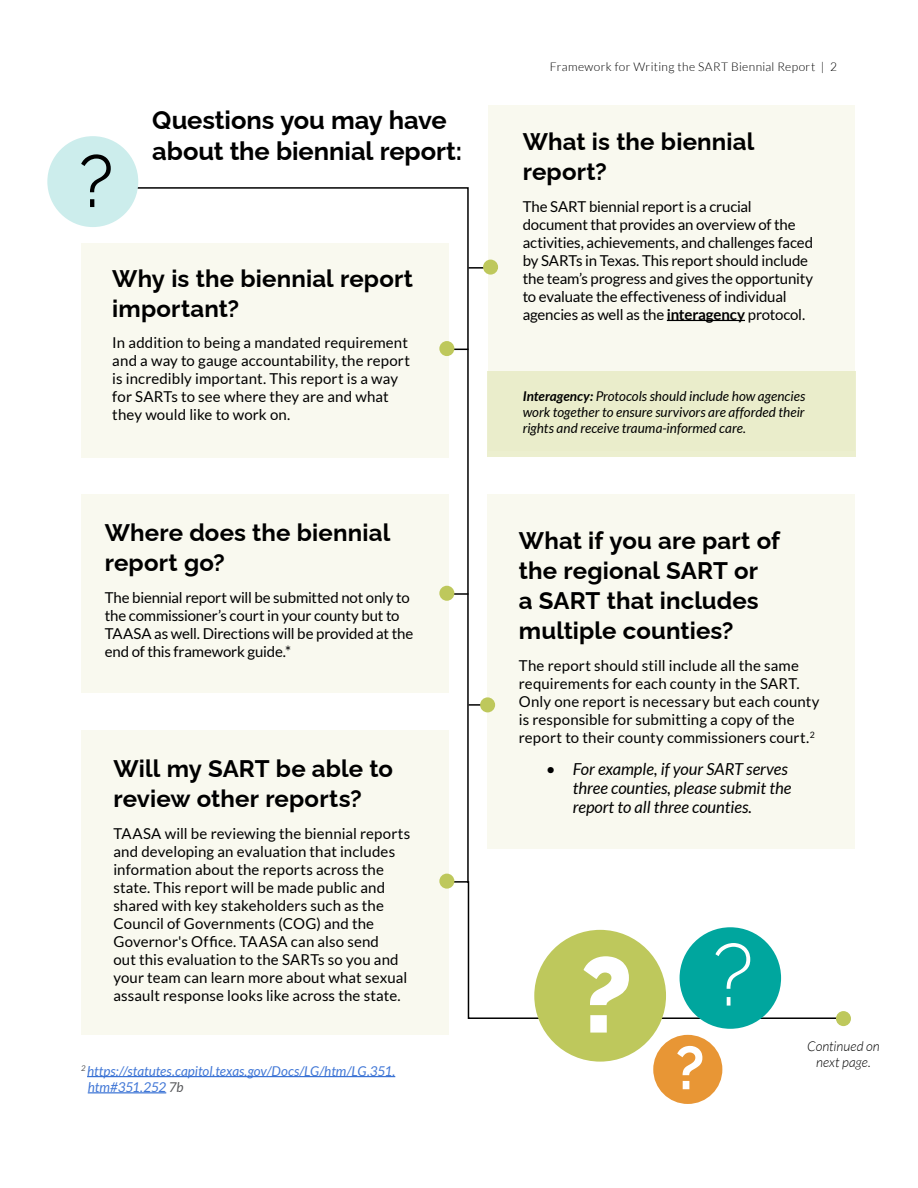
<style>
.page{position:relative;width:918px;height:1188px;background:#fff}
.page>*{position:absolute;margin:0;border:0;box-sizing:border-box;transform-origin:0 0}
.t1{font:800 106.05px "Raleway";color:#fff}
.t2{font:73.2px "Raleway";color:#000}
.t3{font:700 60.3px "Raleway";color:#fff}
.t4{font:700 25.5px/31.5px "Raleway";letter-spacing:-.005em;color:#000}
.t5{font:700 24px/30px "Raleway";letter-spacing:.005em;color:#000}
.t6{font:italic 16.5px/19px "Lato";color:#000}
.t7{font:15px/18px "Lato";letter-spacing:.005em;color:#000}
.t8{font:15px/18px "Lato";letter-spacing:-.015em;color:#000}
.t9{font:italic 13.5px/16.2px "Lato";letter-spacing:.005em;color:#000;text-align:justify}
.t10{font:italic 13.5px/16.2px "Lato";letter-spacing:-.005em;color:#4177d6}
.t11{font:italic 300 13.5px/16.2px "Lato";letter-spacing:.005em;color:#000;text-align:center}
.t12{font:300 12px "Lato";letter-spacing:.03em;color:#000}
.s1{color:#58595b}
.s2{font-weight:700}
</style>
<div class="page">
<svg style="left:448px;top:881px;width:393px;height:139px"></svg>
<div style="left:81px;top:731px;width:367px;height:304px;background:#f9f9ef"></div>
<div style="left:488px;top:495px;width:367px;height:354px;background:#f9f9ef"></div>
<div style="left:488px;top:106px;width:366px;height:345px;background:#f9f9ef"></div>
<hr style="left:667px;top:320px;width:78px;height:1px;background:#000">
<div style="left:487px;top:372px;width:368px;height:85px;background:#eaedcb"></div>
<div style="left:534px;top:930px;width:132px;height:132px;background:#bec85c;border-radius:50%"></div>
<div style="left:680px;top:927px;width:101px;height:102px;background:#00a69e;border-radius:50%"></div>
<div style="left:653px;top:1035px;width:69px;height:69px;background:#e89635;border-radius:50%"></div>
<svg style="left:80px;top:187px;width:389px;height:697px"></svg>
<hr style="left:468px;top:267px;width:30px;height:2px;background:#000">
<svg style="left:454px;top:349px;width:14px;height:1px"></svg>
<hr style="left:447px;top:593px;width:21px;height:2px;background:#000">
<hr style="left:469px;top:704px;width:26px;height:2px;background:#000">
<div style="left:483px;top:260px;width:15px;height:15px;background:#bec85c;border-radius:50%"></div>
<div style="left:439px;top:341px;width:15px;height:15px;background:#bec85c;border-radius:50%"></div>
<div style="left:439px;top:586px;width:15px;height:15px;background:#bec85c;border-radius:50%"></div>
<div style="left:480px;top:697px;width:15px;height:15px;background:#bec85c;border-radius:50%"></div>
<div style="left:439px;top:874px;width:15px;height:15px;background:#bec85c;border-radius:50%"></div>
<div style="left:836px;top:1011px;width:15px;height:15px;background:#bec85c;border-radius:50%"></div>
<div style="left:47px;top:136px;width:91px;height:91px;background:#ccedec;border-radius:50%"></div>
<hr style="left:87px;top:1076px;width:308px;height:1px;background:#15c">
<hr style="left:88px;top:1092px;width:78px;height:1px;background:#15c">
<h2 class="t2" style="left:79px;top:139px;width:37px">?</h2>
<h3 class="t4" style="left:152px;top:101px;width:311px">Questions you may have about the biennial report:</h3>
<h3 class="t5" style="left:112px;top:261px;width:302px">Why is the biennial report important?</h3>
<p class="t7" style="left:112px;top:334px;width:299px">In addition to being a mandated requirement and a way to gauge accountability, the report is incredibly important. This report is a way for SARTs to see where they are and what they would like to work on.</p>
<h3 class="t5" style="left:105px;top:515px;width:287px">Where does the biennial report go?</h3>
<p class="t8" style="left:105px;top:588px;width:310px">The biennial report will be submitted not only to the commissioner’s court in your county but to TAASA as well. Directions will be provided at the end of this framework guide.*</p>
<h3 class="t5" style="left:113px;top:751px;width:281px">Will my SART be able to review other reports?</h3>
<p class="t7" style="left:113px;top:824px;width:299px">TAASA will be reviewing the biennial reports and developing an evaluation that includes information about the reports across the state. This report will be made public and shared with key stakeholders such as the Council of Governments (COG) and the Governor's Office. TAASA can also send<br>out this evaluation to the SARTs so you and your team can learn more about what sexual assault response looks like across the state.</p>
<p class="t10" style="left:88px;top:1063px;width:309px;text-indent:-7px"><sup>2</sup> https://statutes.capitol.texas.gov/Docs/LG/htm/LG.351. htm#351.252 <span class="s1">7b</span></p>
<p class="t12" style="left:550px;top:60px;width:289px">Framework for Writing the SART Biennial Report | 2</p>
<h3 class="t5" style="left:523px;top:124px;width:233px">What is the biennial report?</h3>
<p class="t7" style="left:523px;top:197px;width:292px">The SART biennial report is a crucial document that provides an overview of the activities, achievements, and challenges faced by SARTs in Texas. This report should include the team’s progress and gives the opportunity to evaluate the effectiveness of individual agencies as well as the <span class="s2">interagency</span> protocol.</p>
<p class="t9" style="left:523px;top:388px;width:284px"><span class="s2">Interagency:</span> Protocols should include how agencies work together to ensure survivors are afforded their rights and receive trauma-informed care.</p>
<h3 class="t5" style="left:519px;top:523px;width:263px">What if you are part of the regional SART or<br>a SART that includes multiple counties?</h3>
<p class="t7" style="left:519px;top:656px;width:302px">The report should still include all the same requirements for each county in the SART.<br>Only one report is necessary but each county is responsible for submitting a copy of the report to their county commissioners court.<sup>2</sup></p>
<p class="t6" style="left:573px;top:760px;width:220px;text-indent:-27px">• For example, if your SART serves three counties, please submit the report to all three counties.</p>
<h1 class="t1" style="left:580px;top:934px;width:175px">? <sup>?</sup></h1>
<h3 class="t3" style="left:675px;top:1020px;width:31px">?</h3>
<p class="t11" style="left:807px;top:1038px;width:74px">Continued on next page.</p>
</div>
